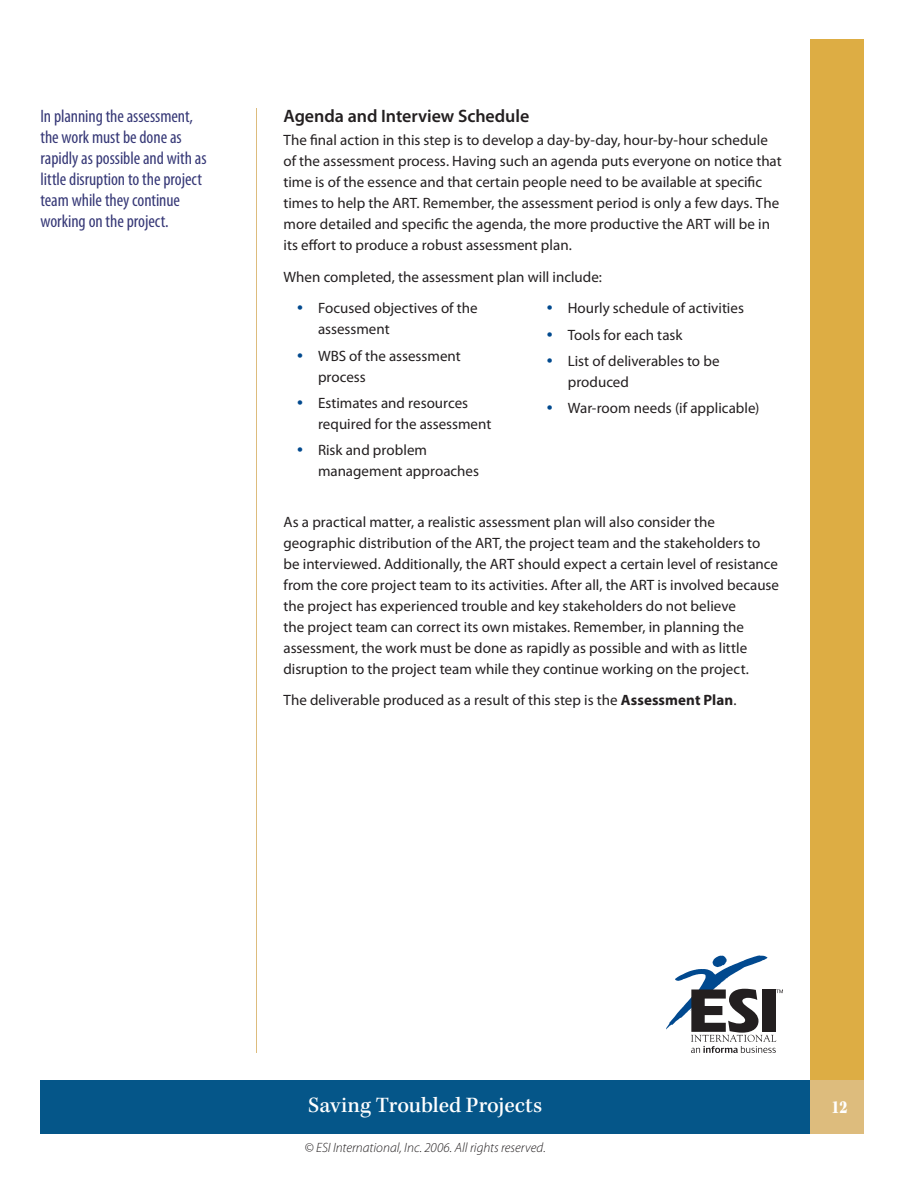
<style>
.page{position:relative;width:918px;height:1188px;background:#fff}
.page>*{position:absolute;margin:0;border:0;box-sizing:border-box;transform-origin:0 0}
.t1{font:500 22.5px "Kepler Std";letter-spacing:-.005em;color:#fff}
.t2{font:21px/26.4px "Myriad Pro";color:#01498e;text-align:justify}
.t3{font:900 18.9px "Kepler Std";color:#fff;scale:.79 1}
.t4{font:condensed 18px/21px "Myriad Pro";letter-spacing:-.005em;color:#373977}
.t5{font:600 18px "Myriad Pro";letter-spacing:-.005em;color:#231f20}
.t6{font:15px/21px "Myriad Pro";color:#231f20}
.t7{font:italic 300 13.5px "Myriad Pro";color:#231f20}
.s1{font-weight:700}
</style>
<div class="page">
<div style="left:41px;top:1080px;width:769px;height:54px;background:#055689"></div>
<div style="left:810px;top:1080px;width:54px;height:54px;background:#ddbc7d"></div>
<div style="left:810px;top:40px;width:54px;height:1040px;background:#ddad44"></div>
<hr style="left:256px;top:108px;width:1px;height:945px;background:#ddbc7d">
<svg style="left:666px;top:955px;width:117px;height:98px"></svg>
<p class="t4" style="left:40px;top:106px;width:168px">In planning the assessment, the work must be done as rapidly as possible and with as little disruption to the project team while they continue working on the project.</p>
<p class="t5" style="left:284px;top:104px;width:247px">Agenda and Interview Schedule</p>
<p class="t6" style="left:284px;top:129px;width:500px">The final action in this step is to develop a day-by-day, hour-by-hour schedule of the assessment process. Having such an agenda puts everyone on notice that time is of the essence and that certain people need to be available at specific times to help the ART. Remember, the assessment period is only a few days. The more detailed and specific the agenda, the more productive the ART will be in its effort to produce a robust assessment plan.</p>
<p class="t6" style="left:318px;top:261px;width:286px;line-height:31.2px;text-indent:-34px">When completed, the assessment plan will include:<br>Focused objectives of the</p>
<p class="t6" style="left:318px;top:316px;width:144px;line-height:26.4px">assessment<br>WBS of the assessment</p>
<p class="t6" style="left:318px;top:363px;width:152px;line-height:26.4px">process<br>Estimates and resources</p>
<p class="t6" style="left:318px;top:410px;width:175px;line-height:26.4px">required for the assessment<br>Risk and problem</p>
<p class="t6" style="left:318px;top:461px;width:163px">management approaches</p>
<p class="t6" style="left:568px;top:295px;width:178px;line-height:26.4px">Hourly schedule of activities<br>Tools for each task<br>List of deliverables to be</p>
<p class="t6" style="left:568px;top:368px;width:193px;line-height:26.4px">produced<br>War-room needs (if applicable)</p>
<h2 class="t2" style="left:547px;top:293px;width:7px">• • •</h2>
<h2 class="t2" style="left:297px;top:293px;width:7px">•</h2>
<h2 class="t2" style="left:297px;top:340px;width:7px">•</h2>
<h2 class="t2" style="left:297px;top:387px;width:7px">•</h2>
<h2 class="t2" style="left:547px;top:393px;width:7px">•</h2>
<h2 class="t2" style="left:297px;top:435px;width:7px">•</h2>
<p class="t6" style="left:284px;top:511px;width:497px">As a practical matter, a realistic assessment plan will also consider the geographic distribution of the ART, the project team and the stakeholders to be interviewed. Additionally, the ART should expect a certain level of resistance from the core project team to its activities. After all, the ART is involved because the project has experienced trouble and key stakeholders do not believe<br>the project team can correct its own mistakes. Remember, in planning the assessment, the work must be done as rapidly as possible and with as little disruption to the project team while they continue working on the project.</p>
<p class="t6" style="left:284px;top:690px;width:454px">The deliverable produced as a result of this step is the <span class="s1">Assessment Plan</span>.</p>
<h1 class="t1" style="left:308px;top:1093px;width:235px">Saving Troubled Projects</h1>
<p class="t3" style="left:831px;top:1096px;width:21px">12</p>
<p class="t7" style="left:305px;top:1139px;width:243px">© ESI International, Inc. 2006. All rights reserved.</p>
</div>
